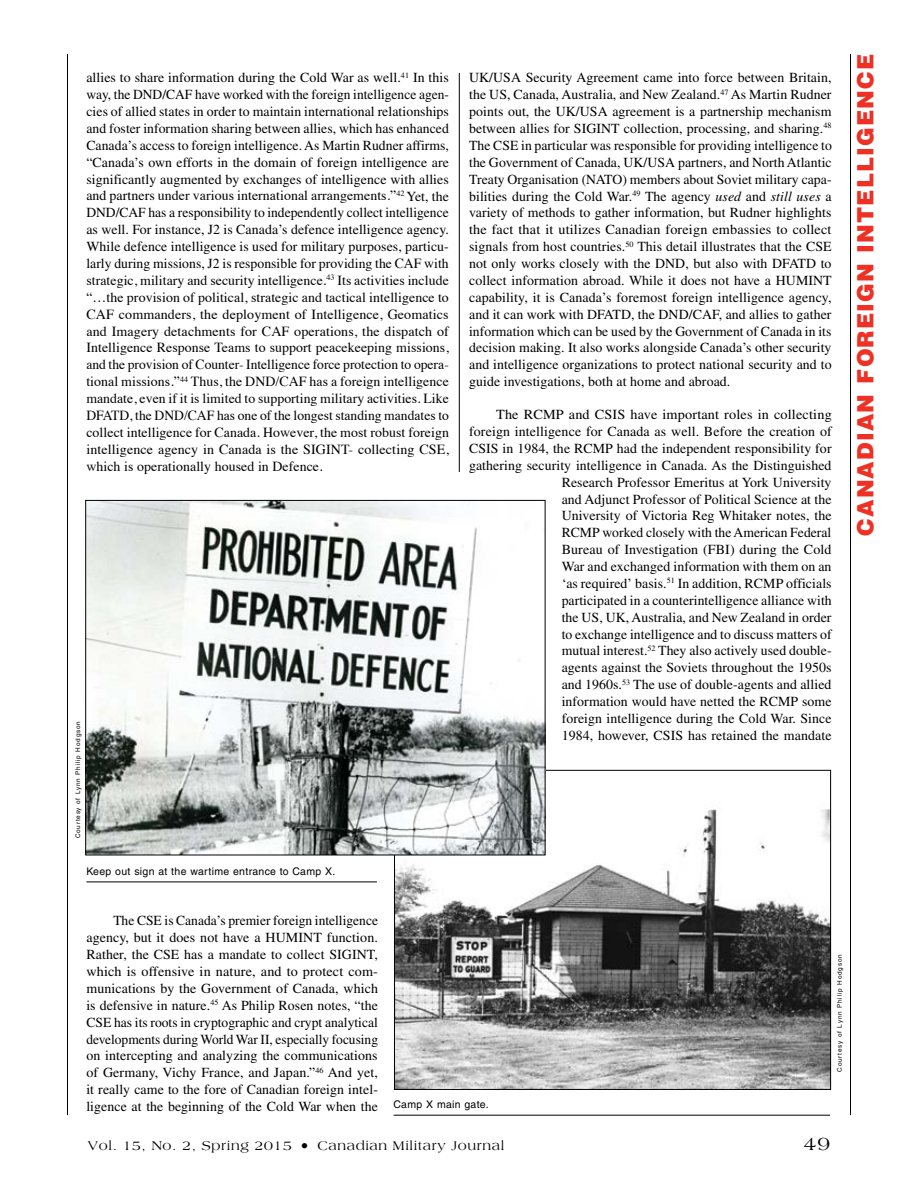
<style>
.page{position:relative;width:918px;height:1188px;background:#fff}
.page>*{position:absolute;margin:0;border:0;box-sizing:border-box;transform-origin:0 0}
.t1{font:900 22.5px "Helvetica LT Std";letter-spacing:.05em;color:#ee3124}
.t2{font:19.5px "Americana Std";color:#000}
.t3{font:13.8px/16.8px "Times LT Std";letter-spacing:.005em;color:#000;text-align:justify}
.t4{font:13.8px/16.8px "Times";letter-spacing:.005em;color:#000;text-align:justify}
.t5{font:13.5px "Americana Std";letter-spacing:.05em;color:#000}
.t6{font:10.5px "Helvetica LT Std";letter-spacing:.03em;color:#000}
.t7{font:6.3px "Helvetica LT Std";letter-spacing:.125em;color:#000}
.s1{font-family:"Times LT Std"}
.s2{font-family:"Times"}
.s3{font-style:italic}
.s4{font-size:16.5px}
</style>
<div class="page">
<hr style="left:850px;top:54px;width:1px;height:1061px;background:#000">
<hr style="left:67px;top:54px;width:1px;height:1061px;background:#000">
<hr style="left:459px;top:73px;width:1px;height:399px;background:#000">
<hr style="left:86px;top:882px;width:291px;height:1px;background:#000">
<img style="left:396px;top:772px;width:433px;height:316px">
<hr style="left:394px;top:1115px;width:436px;height:1px;background:#000">
<img style="left:87px;top:502px;width:456px;height:351px">
<p class="t3" style="left:86px;top:69px;width:364px">allies to share information during the Cold War as well.<sup>41</sup> In this way, the DND/CAF have worked with the foreign intelligence agen&shy;cies of allied states in order to maintain international relationships and foster information sharing between allies, which has enhanced Canada’s access to foreign intelligence. As Martin Rudner affirms, “Canada’s own efforts in the domain of foreign intelligence are significantly augmented by exchanges of intelligence with allies</p>
<p class="t4" style="left:86px;top:186px;width:364px"><span class="s1">and partners</span> under various international arrangements.”<sup>42</sup> <span class="s1">Yet, the</span></p>
<p class="t3" style="left:86px;top:204px;width:364px">DND/CAF has a responsibility to independently collect intelligence as well. For instance, J2 is Canada’s defence intelligence agency.<br>While defence intelligence is used for military purposes, particu&shy;larly during missions, J2 is responsible for <span class="s2">providing the CAF with</span></p>
<p class="t4" style="left:86px;top:271px;width:364px">strategic, military and security intelligence.<sup>43</sup> Its activities include “…the provision of political, strategic and tactical intelligence to CAF commanders, the deployment of Intelligence, Geomatics and Imagery detachments for CAF operations, the dispatch of Intelligence Response Teams to support peacekeeping missions, and the provision of Counter- Intelligence force protection to opera&shy;tional missions.”<sup>44</sup> Thus, the DND/CAF has a foreign intelligence mandate, even if it is limited to supporting military activities. Like DFATD, the DND/CAF has one of the longest standing mandates to collect intelligence for Canada. However, the most robust foreign intelligence agency in Canada is the SIGINT- collecting CSE, which is operationally housed in Defence.</p>
<p class="t7" style="left:74px;top:838px;width:119px;rotate:-90deg">Courtesy of Lynn Philip Hodgson</p>
<p class="t6" style="left:86px;top:865px;width:250px">Keep out sign at the wartime entrance to Camp X.</p>
<p class="t3" style="left:469px;top:69px;width:364px">UK/USA Security Agreement came into force between Britain, the US, Canada, Australia, and New Zealand.<sup>47</sup> As Martin Rudner points out, the UK/USA agreement is a partnership mechanism between allies for SIGINT collection, processing, and sharing.<sup>48<br></sup>The CSE in particular was responsible for providing intelligence to the Government of Canada, UK/USA partners, and North Atlantic Treaty Organisation (NATO) members about Soviet military capa&shy;bilities during the Cold War.<sup>49</sup> The agency <span class="s3">used</span> and <span class="s3">still uses</span> a variety of methods to gather information, but Rudner highlights the fact that it utilizes Canadian foreign embassies to collect signals from host countries.<sup>50</sup> This detail illustrates that the CSE not only works closely with the DND, but also with DFATD to collect information abroad. While it does not have a HUMINT capability, it is Canada’s foremost foreign intelligence agency, and it can work with DFATD, the DND/CAF, and allies to gather information which can be used by the Government of Canada in its decision making. It also works alongside Canada’s other security and intelligence organizations to protect national security and to guide investigations, both at home and abroad.</p>
<p class="t3" style="left:469px;top:406px;width:364px;text-align:right">The RCMP and CSIS have important roles in collecting foreign intelligence for Canada as well. Before the creation of CSIS in 1984, the RCMP had the independent responsibility for gathering security intelligence in Canada. As the Distinguished Research Professor Emeritus at York University<br>and Adjunct Professor of Political Science at the<br>University of Victoria Reg Whitaker notes, the<br>RCMP worked closely with the American Federal<br>Bureau of Investigation (FBI) during the Cold<br>War and exchanged information with them on an<br>‘as required’ basis.<sup>51</sup> In addition, RCMP officials<br>participated in a counterintelligence alliance with<br>the US, UK, Australia, and New Zealand in order<br>to exchange intelligence and to discuss matters of<br>mutual interest.<sup>52</sup> They also actively used double-<br>agents against the Soviets throughout the 1950s<br>and 1960s.<sup>53</sup> The use of double-agents and allied<br>information would have netted the RCMP some<br>foreign intelligence during the Cold War. Since<br>1984, however, CSIS has retained the mandate</p>
<h1 class="t1" style="left:851px;top:536px;width:483px;rotate:-90deg">CANADIAN FOREIGN INTELLIGENCE</h1>
<p class="t3" style="left:86px;top:912px;width:293px;text-indent:27px">The CSE is Canada’s premier foreign intelligence agency, but it does not have a HUMINT function.<br>Rather, the CSE has a mandate to collect SIGINT, which is offensive in nature, and to protect com&shy;munications by the Government of Canada, which is defensive in nature.<sup>45</sup> As Philip Rosen notes, “the CSE has its roots in cryptographic and crypt analytical developments during World War II, especially focusing on intercepting and analyzing the communications of Germany, Vichy France, and Japan.”<sup>46</sup> And yet, it really came to the fore of Canadian foreign intel&shy;ligence at the beginning of the Cold War when the</p>
<p class="t6" style="left:394px;top:1098px;width:96px">Camp X main gate.</p>
<p class="t7" style="left:836px;top:1072px;width:119px;rotate:-90deg">Courtesy of Lynn Philip Hodgson</p>
<p class="t5" style="left:88px;top:1138px;width:418px">Vol. 15, No. 2, Spring 2015 <span class="s4">•</span> Canadian Military Journal</p>
<h2 class="t2" style="left:804px;top:1132px;width:28px">49</h2>
</div>
